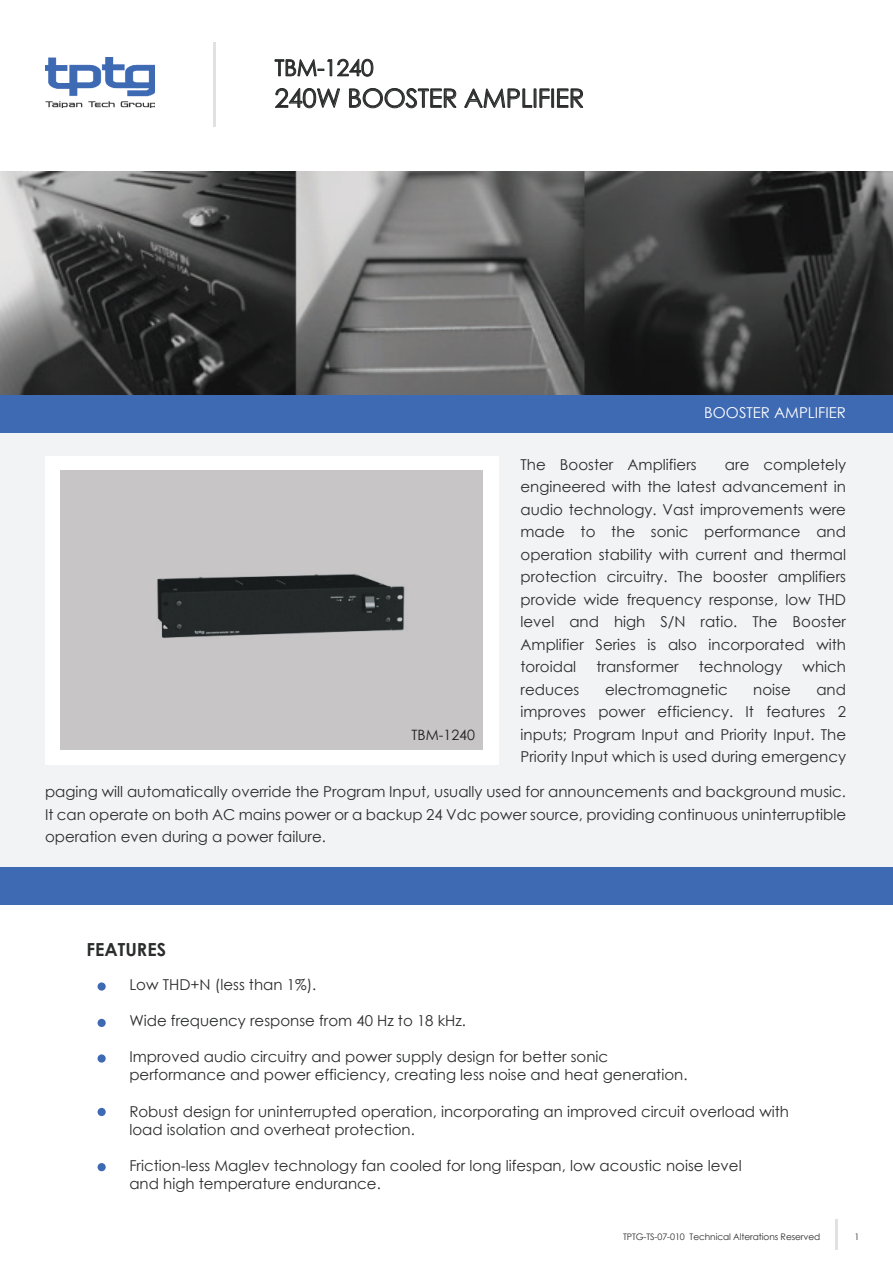
<style>
.page{position:relative;width:893px;height:1263px;background:#fff}
.page>*{position:absolute;margin:0;border:0;box-sizing:border-box;transform-origin:0 0}
.t1{font:25.5px "Century Gothic";letter-spacing:-.01em;color:#2b2c2c}
.t2{font:22.5px "Century Gothic";letter-spacing:-.01em;color:#2b2c2c}
.t3{font:700 18px "Century Gothic";color:#2b2c2c}
.t4{font:15px/22.5px "Century Gothic";color:#2b2c2c;text-align:justify}
.t5{font:15px "Century Gothic";color:#fff}
.t6{font:14.25px "Century Gothic";color:#231f20}
.t7{font:9px "Century Gothic";letter-spacing:-.01em;color:#2b2c2c}
</style>
<div class="page">
<img style="left:0;top:172px;width:893px;height:224px">
<div style="left:0;top:396px;width:893px;height:37px;background:#3e6ab4"></div>
<img style="left:45px;top:58px;width:110px;height:49px">
<hr style="left:213px;top:43px;width:3px;height:84px;background:#e0e1e0">
<svg style="left:275px;top:59px;width:98px;height:18px"></svg>
<svg style="left:275px;top:88px;width:65px;height:20px"></svg>
<svg style="left:349px;top:88px;width:108px;height:20px"></svg>
<svg style="left:464px;top:89px;width:119px;height:19px"></svg>
<hr style="left:835px;top:1219px;width:3px;height:31px;background:#e0e1e0">
<div style="left:0;top:433px;width:893px;height:435px;background:#f2f3f4"></div>
<div style="left:45px;top:456px;width:453px;height:309px;background:#fff"></div>
<img style="left:61px;top:471px;width:422px;height:278px">
<div style="left:0;top:867px;width:893px;height:37px;background:#3e6ab4"></div>
<div style="left:98px;top:982px;width:8px;height:9px;background:#3e6ab4;border-radius:50%"></div>
<div style="left:98px;top:1019px;width:8px;height:8px;background:#3e6ab4;border-radius:50%"></div>
<div style="left:98px;top:1054px;width:8px;height:8px;background:#3e6ab4;border-radius:50%"></div>
<div style="left:98px;top:1108px;width:8px;height:8px;background:#3e6ab4;border-radius:50%"></div>
<div style="left:98px;top:1163px;width:8px;height:8px;background:#3e6ab4;border-radius:50%"></div>
<h2 class="t2" style="left:275px;top:52px;width:100px">TBM-1240</h2>
<h1 class="t1" style="left:275px;top:80px;width:311px">240W BOOSTER AMPLIFIER</h1>
<p class="t5" style="left:704px;top:402px;width:143px">BOOSTER AMPLIFIER</p>
<p class="t6" style="left:411px;top:725px;width:65px">TBM-1240</p>
<p class="t4" style="left:520px;top:453px;width:178px">The Booster Amplifiers</p>
<p class="t4" style="left:520px;top:453px;width:327px;text-indent:204px">are completely engineered with the latest advancement in audio technology. Vast improvements were made to the sonic performance and operation stability with current and thermal protection circuitry. The booster amplifiers provide wide frequency response, low THD level and high S/N ratio. The Booster Amplifier Series is also incorporated with toroidal</p>
<p class="t4" style="left:596px;top:655px;width:84px">transformer</p>
<p class="t4" style="left:699px;top:655px;width:85px">technology</p>
<p class="t4" style="left:803px;top:655px;width:45px">which</p>
<p class="t4" style="left:520px;top:678px;width:60px">reduces</p>
<p class="t4" style="left:605px;top:678px;width:124px">electromagnetic</p>
<p class="t4" style="left:753px;top:678px;width:39px">noise</p>
<p class="t4" style="left:520px;top:678px;width:327px;text-indent:296px">and improves power efficiency. It features 2 inputs; Program Input and Priority Input. The Priority Input which is used during emergency</p>
<p class="t4" style="left:45px;top:780px;width:803px">paging will automatically override the Program Input, usually used for announcements and background music.<br>It can operate on both AC mains power or a backup 24 Vdc power source, providing continuous uninterruptible operation even during a power failure.</p>
<p class="t3" style="left:87px;top:935px;width:81px">FEATURES</p>
<p class="t4" style="left:129px;top:973px;width:189px">Low THD+N (less than 1%).</p>
<p class="t4" style="left:129px;top:1009px;width:338px">Wide frequency response from 40 Hz to 18 kHz.</p>
<p class="t4" style="left:129px;top:1048px;width:560px;line-height:18px">Improved audio circuitry and power supply design for better sonic performance and power efficiency, creating less noise and heat generation.</p>
<p class="t4" style="left:129px;top:1102px;width:661px;line-height:18px">Robust design for uninterrupted operation, incorporating an improved circuit overload with load isolation and overheat protection.</p>
<p class="t4" style="left:129px;top:1156px;width:614px;line-height:18px">Friction-less Maglev technology fan cooled for long lifespan, low acoustic noise level and high temperature endurance.</p>
<p class="t7" style="left:623px;top:1230px;width:199px">TPTG-TS-07-010 Technical Alterations Reserved</p>
<p class="t7" style="left:854px;top:1230px;width:6px">1</p>
</div>
